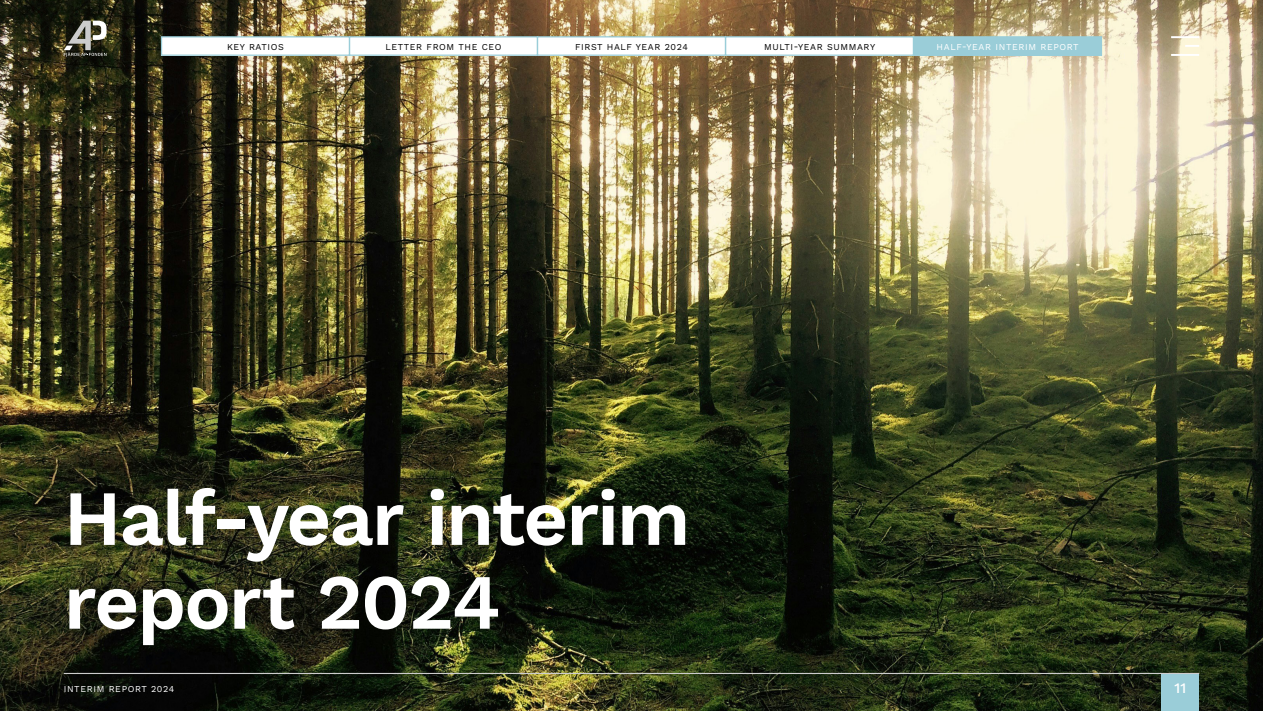
<style>
.page{position:relative;width:1263px;height:711px;background:#fff}
.page>*{position:absolute;margin:0;border:0;box-sizing:border-box;transform-origin:0 0}
.H0{font:600 78px/83.7px "Work Sans";letter-spacing:-.03em;color:#fff}
.t1{font:500 14.4px "Work Sans";color:#fff}
.t2{font:9px "Work Sans";letter-spacing:.07em;color:#000}
.Navi{font:9px "Work Sans";letter-spacing:.07em;color:#fff}
</style>
<div class="page">
<img style="left:0;top:0;width:1263px;height:710px">
<div style="left:1162px;top:673px;width:37px;height:37px;background:#9acdd8"></div>
<hr style="left:1171px;top:36px;width:28px;height:2px;background:#fff">
<hr style="left:1171px;top:54px;width:28px;height:2px;background:#fff">
<svg style="left:1185px;top:45px;width:14px;height:2px"></svg>
<hr style="left:64px;top:672px;width:1135px;height:1px;background:#ccc">
<svg style="left:64px;top:21px;width:43px;height:36px;background:#67675c"></svg>
<div style="left:349px;top:37px;width:188px;height:18px;background:#fff"></div>
<div style="left:349px;top:36px;width:189px;height:20px;border:1px solid #9acdd8"></div>
<div style="left:725px;top:37px;width:188px;height:18px;background:#fff"></div>
<div style="left:725px;top:36px;width:189px;height:20px;border:1px solid #9acdd8"></div>
<div style="left:537px;top:37px;width:188px;height:18px;background:#fff"></div>
<div style="left:537px;top:36px;width:189px;height:20px;border:1px solid #9acdd8"></div>
<div style="left:162px;top:37px;width:187px;height:18px;background:#fff"></div>
<div style="left:161px;top:36px;width:189px;height:20px;border:1px solid #9acdd8"></div>
<div style="left:913px;top:37px;width:188px;height:18px;background:#9acdd8"></div>
<div style="left:913px;top:36px;width:189px;height:20px;border:1px solid #9acdd8"></div>
<p class="t2" style="left:227px;top:40px;width:58px">KEY RATIOS</p>
<p class="Navi" style="left:936px;top:40px;width:144px">HALF-YEAR INTERIM REPORT</p>
<p class="t2" style="left:385px;top:40px;width:118px">LETTER FROM THE CEO</p>
<p class="t2" style="left:575px;top:40px;width:114px">FIRST HALF YEAR 2024</p>
<p class="t2" style="left:764px;top:40px;width:113px">MULTI-YEAR SUMMARY</p>
<p class="H0" style="left:64px;top:473px;width:628px">Half-year interim report 2024</p>
<p class="Navi" style="left:64px;top:681px;width:112px">INTERIM REPORT 2024</p>
<h2 class="t1" style="left:1174px;top:676px;width:13px">11</h2>
</div>
